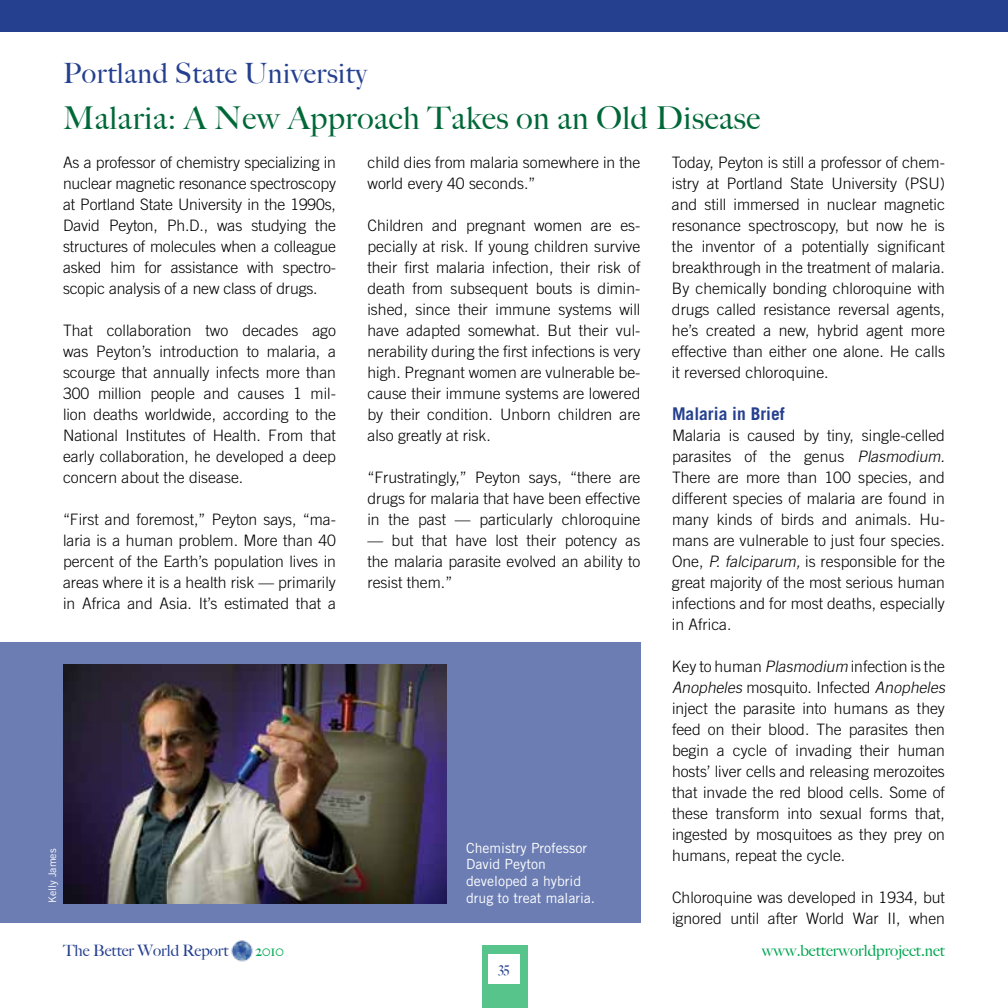
<style>
.page{position:relative;width:1008px;height:1008px;background:#fff}
.page>*{position:absolute;margin:0;border:0;box-sizing:border-box;transform-origin:0 0}
.t1{font:500 31.5px "Big Caslon";letter-spacing:.02em;color:#006838}
.t2{font:500 28px "Big Caslon";letter-spacing:.02em;color:#25408f}
.t3{font:700 17.5px "Trade Gothic";color:#25408f}
.t4{font:300 15.75px/21px "Trade Gothic";color:#000;text-align:justify}
.t5{font:500 15.75px "Big Caslon";color:#00a651}
.t6{font:500 15.75px "Big Caslon";color:#25408f}
.t7{font:14px/16.8px "Trade Gothic";color:#fff}
.t8{font:500 14px "Big Caslon";color:#25408f}
.t9{font:10.5px "Trade Gothic";color:#fff}
.s1{font-style:italic}
</style>
<div class="page">
<img style="left:231px;top:940px;width:22px;height:22px">
<div style="left:0;top:0;width:1008px;height:32px;background:#25408f"></div>
<div style="left:482px;top:945px;width:46px;height:63px;background:#57c48c"></div>
<div style="left:488px;top:954px;width:31px;height:29px;background:#fff"></div>
<div style="left:0;top:643px;width:641px;height:280px;background:#6b7db3"></div>
<img style="left:64px;top:664px;width:382px;height:239px">
<h2 class="t2" style="left:63px;top:57px;width:306px">Portland State University</h2>
<h1 class="t1" style="left:63px;top:100px;width:699px">Malaria: A New Approach Takes on an Old Disease</h1>
<p class="t4" style="left:63px;top:152px;width:275px">As a professor of chemistry specializing in nuclear magnetic resonance spectroscopy at Portland State University in the 1990s, David Peyton, Ph.D., was studying the structures of molecules when a colleague asked him for assistance with spectro&shy;scopic analysis of a new class of drugs.</p>
<p class="t4" style="left:63px;top:320px;width:275px">That collaboration two decades ago was Peyton’s introduction to malaria, a scourge that annually infects more than 300 million people and causes 1 mil&shy;lion deaths worldwide, according to the National Institutes of Health. From that early collaboration, he developed a deep concern about the disease.</p>
<p class="t4" style="left:63px;top:509px;width:275px">“First and foremost,” Peyton says, “ma&shy;laria is a human problem. More than 40 percent of the Earth’s population lives in areas where it is a health risk — primarily in Africa and Asia. It’s estimated that a</p>
<p class="t9" style="left:46px;top:903px;width:56px;rotate:-90deg">Kelly James</p>
<p class="t4" style="left:367px;top:152px;width:274px">child dies from malaria somewhere in the world every 40 seconds.”</p>
<p class="t4" style="left:367px;top:215px;width:275px">Children and pregnant women are es&shy;pecially at risk. If young children survive their first malaria infection, their risk of death from subsequent bouts is dimin&shy;ished, since their immune systems will have adapted somewhat. But their vul&shy;nerability during the first infections is very high. Pregnant women are vulnerable be&shy;cause their immune systems are lowered by their condition. Unborn children are also greatly at risk.</p>
<p class="t4" style="left:367px;top:467px;width:275px">“Frustratingly,” Peyton says, “there are drugs for malaria that have been effective in the past — particularly chloroquine</p>
<p class="t4" style="left:367px;top:530px;width:274px">— but that have lost their potency as the malaria parasite evolved an ability to resist them.”</p>
<p class="t7" style="left:466px;top:839px;width:122px">Chemistry Professor<br>David Peyton developed a hybrid</p>
<p class="t7" style="left:466px;top:890px;width:131px">drug to treat malaria.</p>
<p class="t4" style="left:672px;top:152px;width:275px">Today, Peyton is still a professor of chem&shy;istry at Portland State University (PSU) and still immersed in nuclear magnetic resonance spectroscopy, but now he is the inventor of a potentially significant breakthrough in the treatment of malaria.<br>By chemically bonding chloroquine with drugs called resistance reversal agents, he’s created a new, hybrid agent more effective than either one alone. He calls it reversed chloroquine.</p>
<p class="t3" style="left:672px;top:403px;width:114px">Malaria in Brief</p>
<p class="t4" style="left:672px;top:425px;width:278px;text-align:left">Malaria is caused by tiny, single-celled parasites of the genus <span class="s1">Plasmodium.<br></span>There are more than 100 species, and different species of malaria are found in many kinds of birds and animals. Hu&shy;mans are vulnerable to just four species.<br>One, <span class="s1">P. falciparum,</span> is responsible for the great majority of the most serious human infections and for most deaths, especially in Africa.</p>
<p class="t4" style="left:672px;top:656px;width:278px;text-align:left">Key to human <span class="s1">Plasmodium</span> infection is the <span class="s1">Anopheles</span> m o s q u i to . I n fe cte d <span class="s1">Anopheles </span>inject the parasite into humans as they feed on their blood. The parasites then begin a cycle of invading their human hosts’ liver cells and releasing merozoites that invade the red blood cells. Some of these transform into sexual forms that, ingested by mosquitoes as they prey on humans, repeat the cycle.</p>
<p class="t4" style="left:672px;top:887px;width:275px">Chloroquine was developed in 1934, but ignored until after World War II, when</p>
<p class="t6" style="left:63px;top:942px;width:167px">The Better World Report</p>
<p class="t5" style="left:255px;top:942px;width:30px">2010</p>
<p class="t5" style="left:762px;top:942px;width:185px">www.betterworldproject.net</p>
<p class="t8" style="left:498px;top:959px;width:13px">35</p>
</div>
